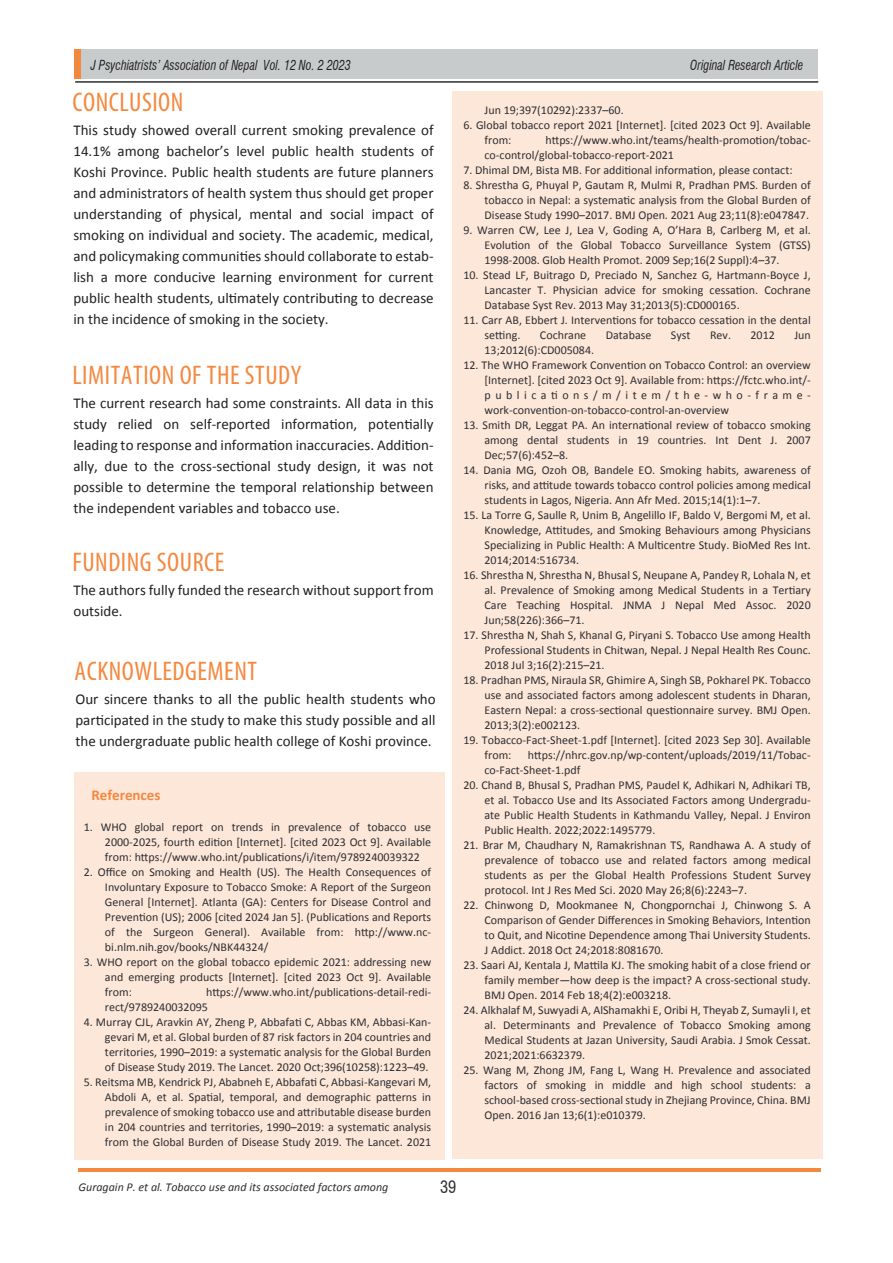
<style>
.page{position:relative;width:893px;height:1263px;background:#fff}
.page>*{position:absolute;margin:0;border:0;box-sizing:border-box;transform-origin:0 0}
.t1{font:condensed 27px "Myriad Pro";letter-spacing:.02em;color:#f5883f}
.t2{font:condensed 16.5px "Swiss 721 BT";color:#2c2e31}
.t3{font:15px/21px "Calibri";color:#231f20;text-align:justify}
.t4{font:700 15px "Calibri";color:#f5883f}
.t5{font:italic condensed 13.5px "Swiss 721 BT";color:#231f20;scale:.89 1}
.t6{font:12px/15px "Calibri";color:#2c2e31;text-align:justify}
.t7{font:italic 12px "Calibri";color:#2c2e31}
</style>
<div class="page">
<div style="left:452px;top:91px;width:371px;height:1068px;background:#fde7d9"></div>
<div style="left:74px;top:772px;width:371px;height:388px;background:#fde7d9"></div>
<hr style="left:75px;top:81px;width:743px;height:2px;background:#2c2e31">
<div style="left:75px;top:49px;width:743px;height:30px;background:#c8cbcc"></div>
<div style="left:75px;top:49px;width:6px;height:30px;background:#f5883f"></div>
<hr style="left:79px;top:1168px;width:742px;height:4px;background:#f5883f">
<p class="t5" style="left:91px;top:57px;width:294px">J Psychiatrists’ Association of Nepal Vol. 12 No. 2 2023</p>
<p class="t5" style="left:690px;top:57px;width:129px">Original Research Article</p>
<h1 class="t1" style="left:72px;top:86px;width:112px">CONCLUSION</h1>
<p class="t3" style="left:73px;top:120px;width:362px">This study showed overall current smoking prevalence of 14.1% among bachelor’s level public health students of Koshi Province. Public health students are future planners and administrators of health system thus should get proper understanding of physical, mental and social impact of smoking on individual and society. The academic, medical, and policymaking communities should collaborate to estab&shy;lish a more conducive learning environment for current public health students, ultimately contributing to decrease in the incidence of smoking in the society.</p>
<h1 class="t1" style="left:72px;top:359px;width:230px">LIMITATION OF THE STUDY</h1>
<p class="t3" style="left:73px;top:392px;width:362px">The current research had some constraints. All data in this study relied on self-reported information, potentially leading to response and information inaccuracies. Addition&shy;ally, due to the cross-sectional study design, it was not possible to determine the temporal relationship between the independent variables and tobacco use.</p>
<h1 class="t1" style="left:72px;top:546px;width:153px">FUNDING SOURCE</h1>
<p class="t3" style="left:73px;top:580px;width:362px">The authors fully funded the research without support from outside.</p>
<h1 class="t1" style="left:74px;top:655px;width:184px">ACKNOWLEDGEMENT</h1>
<p class="t3" style="left:75px;top:689px;width:362px">Our sincere thanks to all the public health students who participated in the study to make this study possible and all the undergraduate public health college of Koshi province.</p>
<p class="t4" style="left:91px;top:786px;width:71px">References</p>
<p class="t6" style="left:105px;top:819px;width:328px;text-indent:-21px">1. WHO global report on trends in prevalence of tobacco use 2000-2025, fourth edition [Internet]. [cited 2023 Oct 9]. Available from: https://www.who.int/publications/i/item/9789240039322</p>
<p class="t6" style="left:105px;top:864px;width:328px;text-indent:-21px">2. Office on Smoking and Health (US). The Health Consequences of Involuntary Exposure to Tobacco Smoke: A Report of the Surgeon General [Internet]. Atlanta (GA): Centers for Disease Control and Prevention (US); 2006 [cited 2024 Jan 5]. (Publications and Reports of the Surgeon General). Available from: http://www.nc&shy;bi.nlm.nih.gov/books/NBK44324/</p>
<p class="t6" style="left:105px;top:954px;width:328px;text-indent:-21px">3. WHO report on the global tobacco epidemic 2021: addressing new and emerging products [Internet]. [cited 2023 Oct 9]. Available from:</p>
<p class="t6" style="left:105px;top:984px;width:328px;text-indent:101px">https://www.who.int/publications-detail-redi&shy;rect/9789240032095</p>
<p class="t6" style="left:105px;top:1014px;width:328px;text-indent:-21px">4. Murray CJL, Aravkin AY, Zheng P, Abbafati C, Abbas KM, Abbasi-Kan&shy;gevari M, et al. Global burden of 87 risk factors in 204 countries and territories, 1990–2019: a systematic analysis for the Global Burden of Disease Study 2019. The Lancet. 2020 Oct;396(10258):1223–49.</p>
<p class="t6" style="left:105px;top:1074px;width:328px;text-indent:-21px">5. Reitsma MB, Kendrick PJ, Ababneh E, Abbafati C, Abbasi-Kangevari M, Abdoli A, et al. Spatial, temporal, and demographic patterns in prevalence of smoking tobacco use and attributable disease burden in 204 countries and territories, 1990–2019: a systematic analysis from the Global Burden of Disease Study 2019. The Lancet. 2021</p>
<p class="t6" style="left:484px;top:102px;width:141px">Jun 19;397(10292):2337–60.</p>
<p class="t6" style="left:484px;top:117px;width:328px;text-indent:-21px">6. Global tobacco report 2021 [Internet]. [cited 2023 Oct 9]. Available from:</p>
<p class="t6" style="left:484px;top:132px;width:328px;text-indent:61px">https://www.who.int/teams/health-promotion/tobac&shy;co-control/global-tobacco-report-2021</p>
<p class="t6" style="left:463px;top:162px;width:331px">7. Dhimal DM, Bista MB. For additional information, please contact:</p>
<p class="t6" style="left:484px;top:177px;width:328px;text-indent:-21px">8. Shrestha G, Phuyal P, Gautam R, Mulmi R, Pradhan PMS. Burden of tobacco in Nepal: a systematic analysis from the Global Burden of Disease Study 1990–2017. BMJ Open. 2021 Aug 23;11(8):e047847.</p>
<p class="t6" style="left:484px;top:222px;width:328px;text-indent:-21px">9. Warren CW, Lee J, Lea V, Goding A, O’Hara B, Carlberg M, et al.<br>Evolution of the Global Tobacco Surveillance System (GTSS)<br>1998-2008. Glob Health Promot. 2009 Sep;16(2 Suppl):4–37.</p>
<p class="t6" style="left:484px;top:267px;width:328px;text-indent:-21px">10. Stead LF, Buitrago D, Preciado N, Sanchez G, Hartmann-Boyce J, Lancaster T. Physician advice for smoking cessation. Cochrane Database Syst Rev. 2013 May 31;2013(5):CD000165.</p>
<p class="t6" style="left:484px;top:312px;width:328px;text-indent:-21px">11. Carr AB, Ebbert J. Interventions for tobacco cessation in the dental setting.</p>
<p class="t6" style="left:540px;top:327px;width:48px">Cochrane</p>
<p class="t6" style="left:606px;top:327px;width:47px">Database</p>
<p class="t6" style="left:671px;top:327px;width:21px">Syst</p>
<p class="t6" style="left:710px;top:327px;width:22px">Rev.</p>
<p class="t6" style="left:750px;top:327px;width:26px">2012</p>
<p class="t6" style="left:794px;top:327px;width:18px">Jun</p>
<p class="t6" style="left:484px;top:342px;width:111px">13;2012(6):CD005084.</p>
<p class="t6" style="left:484px;top:357px;width:328px;text-indent:-21px">12. The WHO Framework Convention on Tobacco Control: an overview [Internet]. [cited 2023 Oct 9]. Available from: https://fctc.who.int/- publications/m/item/the-who-frame&shy;work-convention-on-tobacco-control-an-overview</p>
<p class="t6" style="left:484px;top:417px;width:328px;text-indent:-21px">13. Smith DR, Leggat PA. An international review of tobacco smoking among dental students in 19 countries. Int Dent J. 2007<br>Dec;57(6):452–8.</p>
<p class="t6" style="left:484px;top:462px;width:328px;text-indent:-21px">14. Dania MG, Ozoh OB, Bandele EO. Smoking habits, awareness of risks, and attitude towards tobacco control policies among medical students in Lagos, Nigeria. Ann Afr Med. 2015;14(1):1–7.</p>
<p class="t6" style="left:484px;top:507px;width:328px;text-indent:-21px">15. La Torre G, Saulle R, Unim B, Angelillo IF, Baldo V, Bergomi M, et al.<br>Knowledge, Attitudes, and Smoking Behaviours among Physicians Specializing in Public Health: A Multicentre Study. BioMed Res Int.<br>2014;2014:516734.</p>
<p class="t6" style="left:484px;top:567px;width:328px;text-indent:-21px">16. Shrestha N, Shrestha N, Bhusal S, Neupane A, Pandey R, Lohala N, et al. Prevalence of Smoking among Medical Students in a Tertiary Care Teaching Hospital. JNMA J Nepal Med Assoc. 2020<br>Jun;58(226):366–71.</p>
<p class="t6" style="left:484px;top:627px;width:328px;text-indent:-21px">17. Shrestha N, Shah S, Khanal G, Piryani S. Tobacco Use among Health Professional Students in Chitwan, Nepal. J Nepal Health Res Counc.<br>2018 Jul 3;16(2):215–21.</p>
<p class="t6" style="left:484px;top:672px;width:328px;text-indent:-21px">18. Pradhan PMS, Niraula SR, Ghimire A, Singh SB, Pokharel PK. Tobacco use and associated factors among adolescent students in Dharan, Eastern Nepal: a cross-sectional questionnaire survey. BMJ Open.<br>2013;3(2):e002123.</p>
<p class="t6" style="left:484px;top:732px;width:328px;text-indent:-21px">19. Tobacco-Fact-Sheet-1.pdf [Internet]. [cited 2023 Sep 30]. Available from:</p>
<p class="t6" style="left:484px;top:747px;width:328px;text-indent:43px">https://nhrc.gov.np/wp-content/uploads/2019/11/Tobac&shy;co-Fact-Sheet-1.pdf</p>
<p class="t6" style="left:484px;top:777px;width:328px;text-indent:-21px">20. Chand B, Bhusal S, Pradhan PMS, Paudel K, Adhikari N, Adhikari TB, et al. Tobacco Use and Its Associated Factors among Undergradu&shy;ate Public Health Students in Kathmandu Valley, Nepal. J Environ Public Health. 2022;2022:1495779.</p>
<p class="t6" style="left:484px;top:837px;width:328px;text-indent:-21px">21. Brar M, Chaudhary N, Ramakrishnan TS, Randhawa A. A study of prevalence of tobacco use and related factors among medical students as per the Global Health Professions Student Survey protocol. Int J Res Med Sci. 2020 May 26;8(6):2243–7.</p>
<p class="t6" style="left:484px;top:897px;width:328px;text-indent:-21px">22. Chinwong D, Mookmanee N, Chongpornchai J, Chinwong S. A Comparison of Gender Differences in Smoking Behaviors, Intention to Quit, and Nicotine Dependence among Thai University Students.<br>J Addict. 2018 Oct 24;2018:8081670.</p>
<p class="t6" style="left:484px;top:957px;width:328px;text-indent:-21px">23. Saari AJ, Kentala J, Mattila KJ. The smoking habit of a close friend or family member—how deep is the impact? A cross-sectional study.<br>BMJ Open. 2014 Feb 18;4(2):e003218.</p>
<p class="t6" style="left:484px;top:1002px;width:328px;text-indent:-21px">24. Alkhalaf M, Suwyadi A, AlShamakhi E, Oribi H, Theyab Z, Sumayli I, et al. Determinants and Prevalence of Tobacco Smoking among Medical Students at Jazan University, Saudi Arabia. J Smok Cessat.<br>2021;2021:6632379.</p>
<p class="t6" style="left:484px;top:1062px;width:328px;text-indent:-21px">25. Wang M, Zhong JM, Fang L, Wang H. Prevalence and associated factors of smoking in middle and high school students: a school-based cross-sectional study in Zhejiang Province, China. BMJ Open. 2016 Jan 13;6(1):e010379.</p>
<p class="t7" style="left:79px;top:1178px;width:311px">Guragain P. et al. Tobacco use and its associated factors among</p>
<h2 class="t2" style="left:440px;top:1177px;width:18px">39</h2>
</div>
